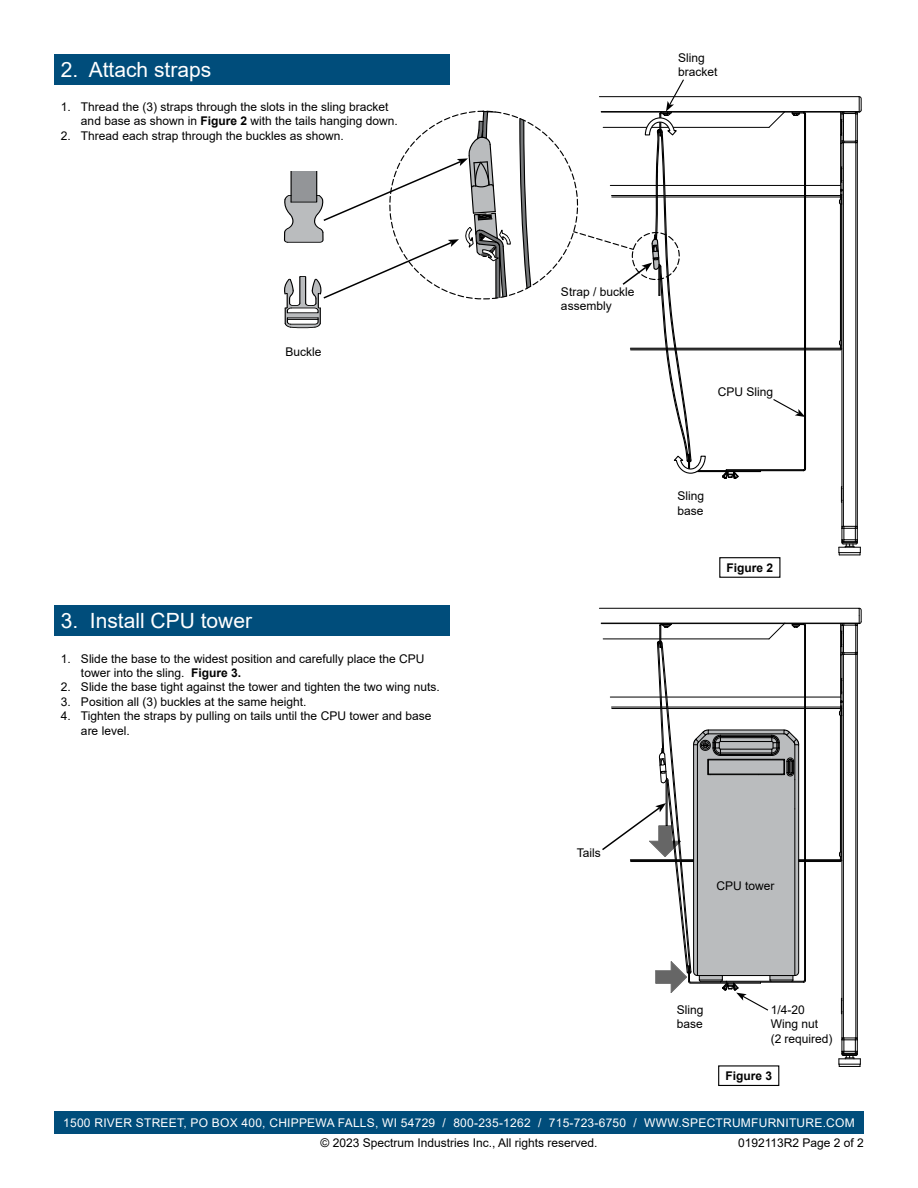
<style>
.page{position:relative;width:918px;height:1188px;background:#fff}
.page>*{position:absolute;margin:0;border:0;box-sizing:border-box;transform-origin:0 0}
.t1{font:21px "Arial";color:#fff}
.t2{font:12px/14.4px "Arial";color:#000}
.t3{font:12px "Arial";letter-spacing:.02em;color:#fff}
.t4{font:700 12px "Arial";color:#000}
.s1{font-weight:700}
</style>
<div class="page">
<div style="left:54px;top:1111px;width:810px;height:23px;background:#004d7b"></div>
<div style="left:54px;top:54px;width:396px;height:30px;background:#004d7b"></div>
<div style="left:719px;top:557px;width:61px;height:21px;border:1px solid #000"></div>
<div style="left:54px;top:606px;width:396px;height:30px;background:#004d7b"></div>
<div style="left:718px;top:1065px;width:61px;height:21px;border:1px solid #000"></div>
<svg style="left:284px;top:79px;width:578px;height:477px"></svg>
<svg style="left:599px;top:608px;width:263px;height:459px"></svg>
<h1 class="t1" style="left:61px;top:55px;width:152px">2. Attach straps</h1>
<p class="t2" style="left:81px;top:99px;width:318px;text-indent:-20px">1. Thread the (3) straps through the slots in the sling bracket and base as shown in <span class="s1">Figure 2</span> with the tails hanging down.</p>
<p class="t2" style="left:61px;top:128px;width:285px">2. Thread each strap through the buckles as shown.</p>
<p class="t2" style="left:286px;top:344px;width:38px">Buckle</p>
<h1 class="t1" style="left:61px;top:606px;width:193px">3. Install CPU tower</h1>
<p class="t2" style="left:81px;top:651px;width:345px;text-indent:-20px">1. Slide the base to the widest position and carefully place the CPU tower into the sling. <span class="s1">Figure 3.</span></p>
<p class="t2" style="left:61px;top:680px;width:381px">2. Slide the base tight against the tower and tighten the two wing nuts.</p>
<p class="t2" style="left:61px;top:694px;width:247px">3. Position all (3) buckles at the same height.</p>
<p class="t2" style="left:81px;top:709px;width:352px;text-indent:-20px">4. Tighten the straps by pulling on tails until the CPU tower and base are level.</p>
<p class="t2" style="left:678px;top:51px;width:41px">Sling bracket</p>
<p class="t2" style="left:561px;top:284px;width:75px">Strap / buckle assembly</p>
<p class="t2" style="left:718px;top:385px;width:57px">CPU Sling</p>
<p class="t2" style="left:678px;top:489px;width:28px">Sling base</p>
<p class="t4" style="left:727px;top:559px;width:48px">Figure 2</p>
<p class="t2" style="left:577px;top:846px;width:25px">Tails</p>
<p class="t2" style="left:717px;top:878px;width:60px">CPU tower</p>
<p class="t2" style="left:677px;top:1002px;width:28px">Sling base</p>
<p class="t2" style="left:771px;top:1002px;width:63px">1/4-20<br>Wing nut<br>(2 required)</p>
<p class="t4" style="left:725px;top:1067px;width:48px">Figure 3</p>
<p class="t3" style="left:63px;top:1115px;width:793px">1500 RIVER STREET, PO BOX 400, CHIPPEWA FALLS, WI 54729 / 800-235-1262 / 715-723-6750 / WWW.SPECTRUMFURNITURE.COM</p>
<p class="t2" style="left:321px;top:1136px;width:278px">© 2023 Spectrum Industries Inc., All rights reserved.</p>
<p class="t2" style="left:738px;top:1136px;width:127px">0192113R2 Page 2 of 2</p>
</div>
